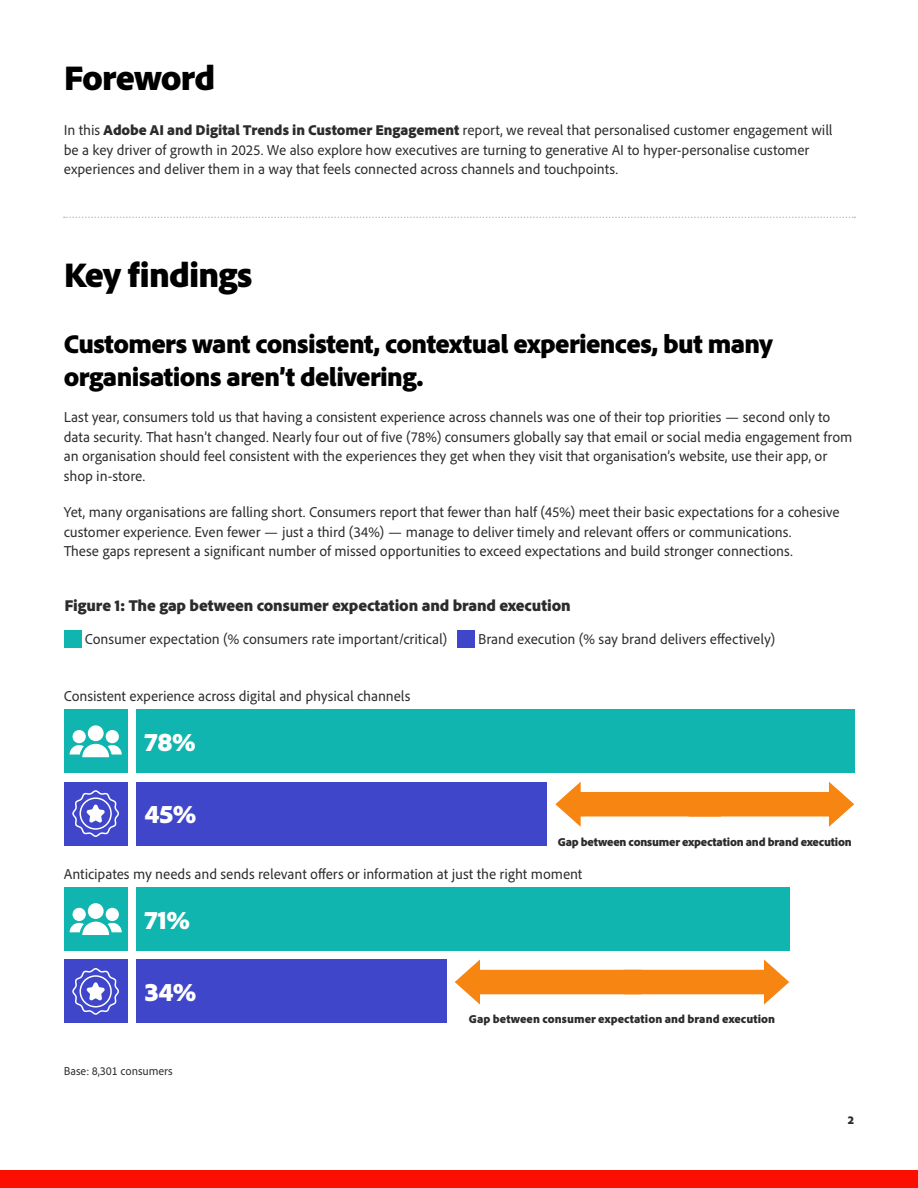
<style>
.page{position:relative;width:918px;height:1188px;background:#fff}
.page>*{position:absolute;margin:0;border:0;box-sizing:border-box;transform-origin:0 0}
.t1{font:900 36px "Adobe Clean";letter-spacing:-.025em;color:#000}
.t2{font:900 27px/32.4px "Adobe Clean";letter-spacing:-.02em;color:#000}
.t3{font:900 27px "Adobe Clean";letter-spacing:-.015em;color:#fff}
.t4{font:900 16.5px "Adobe Clean";letter-spacing:-.005em;color:#2c2c2c}
.t5{font:15px/19.5px "Adobe Clean UX";letter-spacing:-.005em;color:#2c2c2c}
.t6{font:900 12px "Adobe Clean";color:#2c2c2c}
.t7{font:12px "Adobe Clean UX";letter-spacing:-.01em;color:#2c2c2c}
.s1{font-family:"Adobe Clean";font-weight:900}
</style>
<div class="page">
<div style="left:0;top:1171px;width:918px;height:17px;background:#fa0f00"></div>
<svg style="left:64px;top:217px;width:791px;height:1px"></svg>
<div style="left:65px;top:630px;width:17px;height:17px;background:#0fb5ae"></div>
<div style="left:458px;top:630px;width:17px;height:17px;background:#4046ca"></div>
<div style="left:136px;top:709px;width:718px;height:64px;background:#0fb5ae"></div>
<div style="left:136px;top:887px;width:653px;height:64px;background:#0fb5ae"></div>
<div style="left:136px;top:782px;width:411px;height:63px;background:#4046ca"></div>
<div style="left:136px;top:959px;width:310px;height:64px;background:#4046ca"></div>
<div style="left:64px;top:709px;width:64px;height:64px;background:#0fb5ae"></div>
<div style="left:64px;top:887px;width:64px;height:64px;background:#0fb5ae"></div>
<div style="left:64px;top:782px;width:64px;height:63px;background:#4046ca"></div>
<div style="left:64px;top:959px;width:64px;height:64px;background:#4046ca"></div>
<div style="left:88px;top:725px;width:16px;height:16px;background:#fff;border-radius:50%"></div>
<div style="left:73px;top:730px;width:13px;height:13px;background:#fff;border-radius:50%"></div>
<div style="left:106px;top:730px;width:13px;height:13px;background:#fff;border-radius:50%"></div>
<svg style="left:70px;top:744px;width:52px;height:13px"></svg>
<div style="left:88px;top:903px;width:16px;height:16px;background:#fff;border-radius:50%"></div>
<div style="left:73px;top:908px;width:13px;height:13px;background:#fff;border-radius:50%"></div>
<div style="left:106px;top:908px;width:13px;height:13px;background:#fff;border-radius:50%"></div>
<svg style="left:70px;top:922px;width:52px;height:13px"></svg>
<svg style="left:555px;top:782px;width:299px;height:45px"></svg>
<svg style="left:455px;top:959px;width:334px;height:46px"></svg>
<svg style="left:72px;top:968px;width:47px;height:47px"></svg>
<svg style="left:72px;top:790px;width:47px;height:47px"></svg>
<h1 class="t1" style="left:64px;top:54px;width:153px">Foreword</h1>
<p class="t5" style="left:64px;top:120px;width:770px">In this <span class="s1">Adobe AI and Digital Trends in Customer Engagement</span> report, we reveal that personalised customer engagement will be a key driver of growth in 2025. We also explore how executives are turning to generative AI to hyper-personalise customer experiences and deliver them in a way that feels connected across channels and touchpoints.</p>
<h1 class="t1" style="left:64px;top:251px;width:190px">Key findings</h1>
<h2 class="t2" style="left:64px;top:327px;width:711px">Customers want consistent, contextual experiences, but many organisations aren’t delivering.</h2>
<p class="t5" style="left:64px;top:407px;width:790px">Last year, consumers told us that having a consistent experience across channels was one of their top priorities — second only to data security. That hasn’t changed. Nearly four out of five (78%) consumers globally say that email or social media engagement from an organisation should feel consistent with the experiences they get when they visit that organisation’s website, use their app, or shop in-store.</p>
<p class="t5" style="left:64px;top:502px;width:777px">Yet, many organisations are falling short. Consumers report that fewer than half (45%) meet their basic expectations for a cohesive customer experience. Even fewer — just a third (34%) — manage to deliver timely and relevant offers or communications.<br>These gaps represent a significant number of missed opportunities to exceed expectations and build stronger connections.</p>
<p class="t4" style="left:65px;top:594px;width:508px">Figure 1: The gap between consumer expectation and brand execution</p>
<p class="t5" style="left:85px;top:629px;width:364px">Consumer expectation (% consumers rate important/critical)</p>
<p class="t5" style="left:478px;top:629px;width:299px">Brand execution (% say brand delivers effectively)</p>
<p class="t5" style="left:64px;top:686px;width:348px">Consistent experience across digital and physical channels</p>
<h2 class="t3" style="left:145px;top:724px;width:53px">78%</h2>
<h2 class="t3" style="left:145px;top:796px;width:54px">45%</h2>
<p class="t6" style="left:558px;top:834px;width:296px">Gap between consumer expectation and brand execution</p>
<p class="t5" style="left:64px;top:863px;width:520px">Anticipates my needs and sends relevant offers or information at just the right moment</p>
<h2 class="t3" style="left:145px;top:902px;width:47px">71%</h2>
<h2 class="t3" style="left:145px;top:974px;width:54px">34%</h2>
<p class="t7" style="left:64px;top:1063px;width:111px">Base: 8,301 consumers</p>
<p class="t6" style="left:469px;top:1011px;width:308px">Gap between consumer expectation and brand execution</p>
<p class="t6" style="left:848px;top:1112px;width:8px">2</p>
</div>
